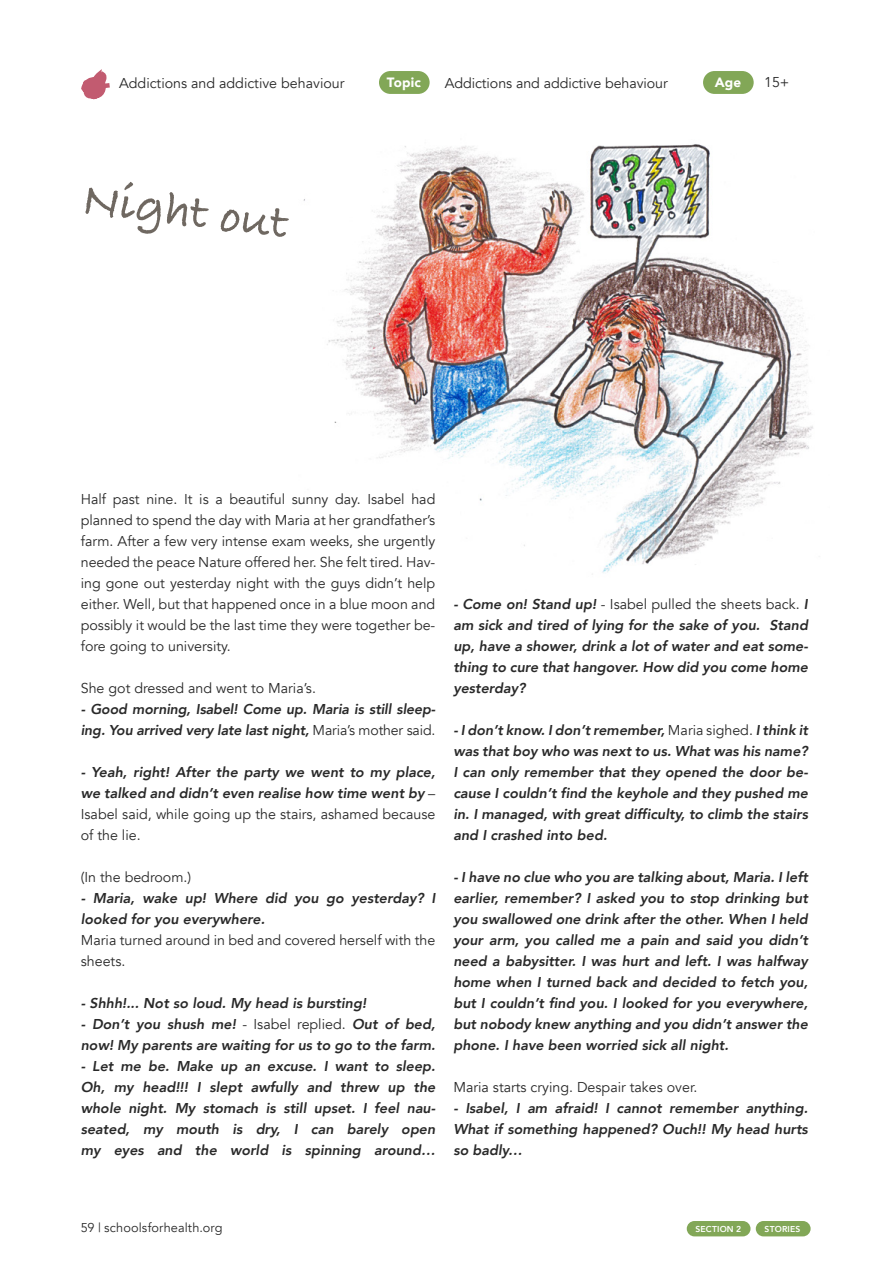
<style>
.page{position:relative;width:893px;height:1263px;background:#fff}
.page>*{position:absolute;margin:0;border:0;box-sizing:border-box;transform-origin:0 0}
.t1{font:700 49.8px "Bradley Hand ITCTT";color:#6f6861}
.t2{font:italic 800 14.25px/21px "Avenir";color:#292929;text-align:justify}
.t3{font:14.25px/21px "Avenir";color:#292929;text-align:justify}
.t4{font:900 13.5px "Avenir";letter-spacing:.005em;color:#fff}
.t5{font:12.75px "Avenir";letter-spacing:.01em;color:#292929}
.t6{font:800 8.55px "Avenir";letter-spacing:.025em;color:#fff}
.s1{font-weight:400;font-style:normal}
</style>
<div class="page">
<img style="left:303px;top:144px;width:510px;height:431px">
<div style="left:687px;top:1221px;width:63px;height:15px;background:#82a757;border-radius:8px"></div>
<div style="left:756px;top:1221px;width:55px;height:15px;background:#82a757;border-radius:8px"></div>
<div style="left:379px;top:71px;width:51px;height:23px;background:#82a757;border-radius:11px"></div>
<div style="left:703px;top:71px;width:51px;height:23px;background:#82a757;border-radius:11px"></div>
<svg style="left:81px;top:69px;width:29px;height:31px"></svg>
<p class="t3" style="left:119px;top:73px;width:227px">Addictions and addictive behaviour</p>
<p class="t4" style="left:387px;top:71px;width:35px">Topic</p>
<p class="t3" style="left:445px;top:73px;width:225px">Addictions and addictive behaviour</p>
<p class="t4" style="left:715px;top:71px;width:28px">Age</p>
<p class="t3" style="left:764px;top:72px;width:27px">15+</p>
<h1 class="t1" style="left:87px;top:161px;width:209px;rotate:7deg">Night out</h1>
<p class="t3" style="left:81px;top:489px;width:356px">Half past nine. It is a beautiful sunny day. Isabel had planned to spend the day with Maria at her grandfather’s farm. After a few very intense exam weeks, she urgently needed the peace Nature offered her. She felt tired. Hav&shy;ing gone out yesterday night with the guys didn’t help either. Well, but that happened once in a blue moon and possibly it would be the last time they were together be&shy;fore going to university.</p>
<p class="t3" style="left:81px;top:678px;width:237px">She got dressed and went to Maria’s.</p>
<p class="t2" style="left:81px;top:699px;width:356px">- Good morning, Isabel! Come up. Maria is still sleep&shy;ing. You arrived very late last night, <span class="s1">Maria’s mother said.</span></p>
<p class="t2" style="left:81px;top:762px;width:356px">- Yeah, right! After the party we went to my place, we talked and didn’t even realise how time went by <span class="s1">– Isabel said, while going up the stairs, ashamed because of the lie.</span></p>
<p class="t3" style="left:81px;top:867px;width:112px">(In the bedroom.)</p>
<p class="t2" style="left:81px;top:888px;width:356px">- Maria, wake up! Where did you go yesterday? I looked for you everywhere.</p>
<p class="t3" style="left:81px;top:930px;width:356px">Maria turned around in bed and covered herself with the sheets.</p>
<p class="t2" style="left:81px;top:993px;width:287px">- Shhh!... Not so loud. My head is bursting!</p>
<p class="t2" style="left:81px;top:1014px;width:356px">- Don’t you shush me! <span class="s1">- Isabel replied.</span> Out of bed, now! My parents are waiting for us to go to the farm.</p>
<p class="t2" style="left:81px;top:1056px;width:356px">- Let me be. Make up an excuse. I want to sleep.<br>Oh, my head!!! I slept awfully and threw up the whole night. My stomach is still upset. I feel nau&shy;seated, my mouth is dry, I can barely open my eyes and the world is spinning around…</p>
<p class="t2" style="left:453px;top:594px;width:356px">- Come on! Stand up! <span class="s1">- Isabel pulled the sheets back.</span> I am sick and tired of lying for the sake of you. Stand up, have a shower, drink a lot of water and eat some&shy;thing to cure that hangover. How did you come home yesterday?</p>
<p class="t2" style="left:453px;top:720px;width:356px">- I don’t know. I don’t remember, <span class="s1">Maria sighed.</span> I think it was that boy who was next to us. What was his name?<br>I can only remember that they opened the door be&shy;cause I couldn’t find the keyhole and they pushed me in. I managed, with great difficulty, to climb the stairs and I crashed into bed.</p>
<p class="t2" style="left:453px;top:867px;width:356px">- I have no clue who you are talking about, Maria. I left earlier, remember? I asked you to stop drinking but you swallowed one drink after the other. When I held your arm, you called me a pain and said you didn’t need a babysitter. I was hurt and left. I was halfway home when I turned back and decided to fetch you, but I couldn’t find you. I looked for you everywhere, but nobody knew anything and you didn’t answer the phone. I have been worried sick all night.</p>
<p class="t3" style="left:453px;top:1077px;width:246px">Maria starts crying. Despair takes over.</p>
<p class="t2" style="left:453px;top:1098px;width:356px">- Isabel, I am afraid! I cannot remember anything.<br>What if something happened? Ouch!! My head hurts so badly…</p>
<p class="t5" style="left:81px;top:1220px;width:143px">59 | schoolsforhealth.org</p>
<p class="t6" style="left:695px;top:1222px;width:47px">SECTION 2</p>
<p class="t6" style="left:765px;top:1222px;width:37px">STORIES</p>
</div>
